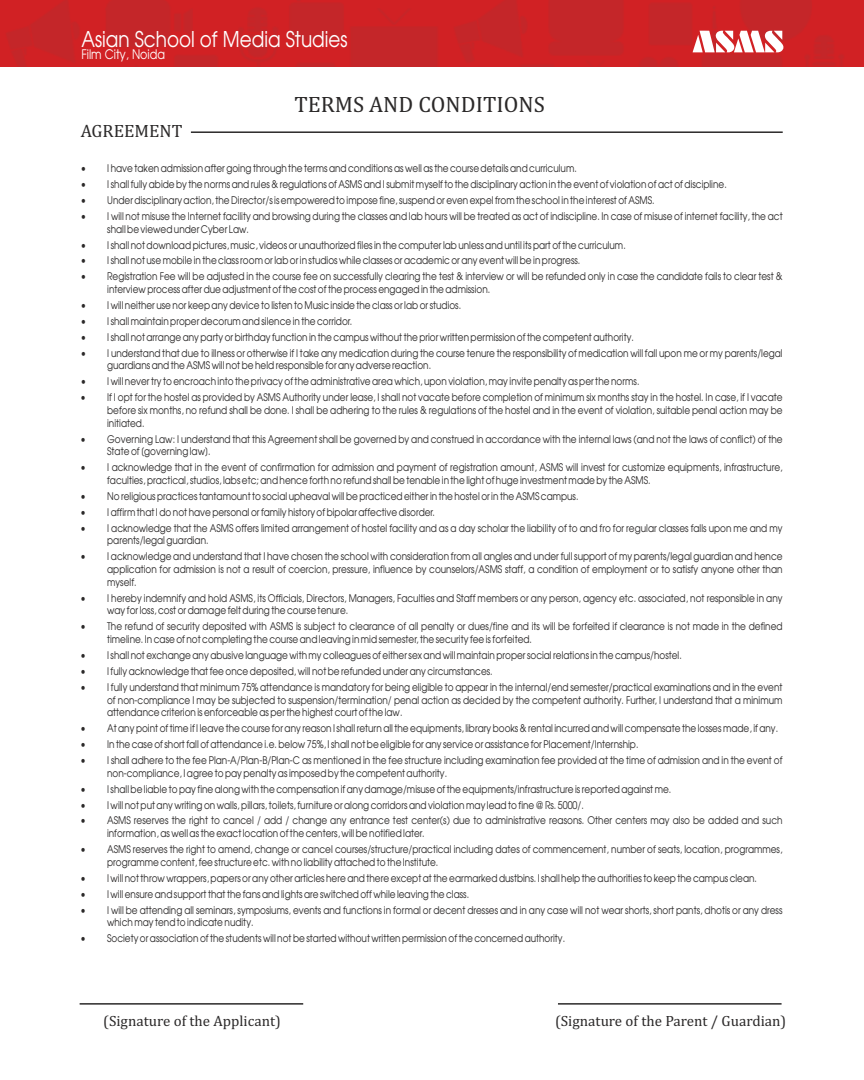
<style>
.page{position:relative;width:864px;height:1080px;background:#fff}
.page>*{position:absolute;margin:0;border:0;box-sizing:border-box;transform-origin:0 0}
.t1{font:22.5px "Cambria";color:#2b2929}
.t2{font:100 21.75px "Avant Garde";color:#fff}
.t3{font:18px "Cambria";color:#2b2929}
.t4{font:15px "Cambria";color:#2b2929}
.t5{font:100 13.2px "Avant Garde";color:#fff}
.t6{font:100 10.5px/12.8px "Avant Garde";color:#2b2929}
</style>
<div class="page">
<img style="left:0;top:0;width:864px;height:66px">
<hr style="left:191px;top:131px;width:592px;height:2px;background:#2b2929">
<hr style="left:558px;top:1003px;width:224px;height:2px;background:#2b2929">
<hr style="left:80px;top:1003px;width:223px;height:2px;background:#2b2929">
<svg style="left:693px;top:31px;width:90px;height:21px"></svg>
<h2 class="t2" style="left:81px;top:30px;width:268px">Asian School of Media Studies</h2>
<p class="t5" style="left:81px;top:49px;width:85px">Film City, Noida</p>
<h3 class="t3" style="left:81px;top:123px;width:103px">AGREEMENT</h3>
<h1 class="t1" style="left:295px;top:94px;width:252px">TERMS AND CONDITIONS</h1>
<p class="t6" style="left:81px;top:163px;width:498px">• I have taken admission after going through the terms and conditions as well as the course details and curriculum.</p>
<p class="t6" style="left:81px;top:179px;width:648px">• I shall fully abide by the norms and rules &amp; regulations of ASMS and I submit myself to the disciplinary action in the event of violation of act of discipline.</p>
<p class="t6" style="left:81px;top:195px;width:575px">• Under disciplinary action, the Director/s is empowered to impose fine, suspend or even expel from the school in the interest of ASMS.</p>
<p class="t6" style="left:107px;top:211px;width:677px;text-indent:-27px">• I will not misuse the Internet facility and browsing during the classes and lab hours will be treated as act of indiscipline. In case of misuse of internet facility, the act shall be viewed under Cyber Law.</p>
<p class="t6" style="left:81px;top:239px;width:547px">• I shall not download pictures, music, videos or unauthorized files in the computer lab unless and until its part of the curriculum.</p>
<p class="t6" style="left:81px;top:255px;width:501px">• I shall not use mobile in the class room or lab or in studios while classes or academic or any event will be in progress.</p>
<p class="t6" style="left:107px;top:271px;width:677px;text-indent:-27px">• Registration Fee will be adjusted in the course fee on successfully clearing the test &amp; interview or will be refunded only in case the candidate fails to clear test &amp; interview process after due adjustment of the cost of the process engaged in the admission.</p>
<p class="t6" style="left:81px;top:300px;width:382px">• I will neither use nor keep any device to listen to Music inside the class or lab or studios.</p>
<p class="t6" style="left:81px;top:316px;width:273px">• I shall maintain proper decorum and silence in the corridor.</p>
<p class="t6" style="left:81px;top:332px;width:555px">• I shall not arrange any party or birthday function in the campus without the prior written permission of the competent authority.</p>
<p class="t6" style="left:107px;top:348px;width:677px;text-indent:-27px">• I understand that due to illness or otherwise if I take any medication during the course tenure the responsibility of medication will fall upon me or my parents/legal guardians and the ASMS will not be held responsible for any adverse reaction.</p>
<p class="t6" style="left:81px;top:376px;width:560px">• I will never try to encroach into the privacy of the administrative area which, upon violation, may invite penalty as per the norms.</p>
<p class="t6" style="left:107px;top:392px;width:677px;text-align:justify;text-indent:-27px">• If I opt for the hostel as provided by ASMS Authority under lease, I shall not vacate before completion of minimum six months stay in the hostel. In case, if I vacate before six months, no refund shall be done. I shall be adhering to the rules &amp; regulations of the hostel and in the event of violation, suitable penal action may be initiated.</p>
<p class="t6" style="left:107px;top:433px;width:677px;text-indent:-27px">• Governing Law: I understand that this Agreement shall be governed by and construed in accordance with the internal laws (and not the laws of conflict) of the<br>State of [governing law].</p>
<p class="t6" style="left:107px;top:462px;width:677px;text-indent:-27px">• I acknowledge that in the event of confirmation for admission and payment of registration amount, ASMS will invest for customize equipments, infrastructure, faculties, practical, studios, labs etc; and hence forth no refund shall be tenable in the light of huge investment made by the ASMS.</p>
<p class="t6" style="left:81px;top:491px;width:499px">• No religious practices tantamount to social upheaval will be practiced either in the hostel or in the ASMS campus.</p>
<p class="t6" style="left:81px;top:507px;width:356px">• I affirm that I do not have personal or family history of bipolar affective disorder.</p>
<p class="t6" style="left:107px;top:523px;width:677px;text-indent:-27px">• I acknowledge that the ASMS offers limited arrangement of hostel facility and as a day scholar the liability of to and fro for regular classes falls upon me and my parents/legal guardian.</p>
<p class="t6" style="left:107px;top:551px;width:677px;text-align:justify;text-indent:-27px">• I acknowledge and understand that I have chosen the school with consideration from all angles and under full support of my parents/legal guardian and hence application for admission is not a result of coercion, pressure, influence by counselors/ASMS staff, a condition of employment or to satisfy anyone other than myself.</p>
<p class="t6" style="left:107px;top:593px;width:677px;text-indent:-27px">• I hereby indemnify and hold ASMS, its Officials, Directors, Managers, Faculties and Staff members or any person, agency etc. associated, not responsible in any way for loss, cost or damage felt during the course tenure.</p>
<p class="t6" style="left:107px;top:621px;width:677px;text-indent:-27px">• The refund of security deposited with ASMS is subject to clearance of all penalty or dues/fine and its will be forfeited if clearance is not made in the defined timeline. In case of not completing the course and leaving in mid semester, the security fee is forfeited.</p>
<p class="t6" style="left:81px;top:650px;width:603px">• I shall not exchange any abusive language with my colleagues of either sex and will maintain proper social relations in the campus/hostel.</p>
<p class="t6" style="left:81px;top:666px;width:414px">• I fully acknowledge that fee once deposited, will not be refunded under any circumstances.</p>
<p class="t6" style="left:107px;top:682px;width:677px;text-align:justify;text-indent:-27px">• I fully understand that minimum 75% attendance is mandatory for being eligible to appear in the internal/end semester/practical examinations and in the event of non-compliance I may be subjected to suspension/termination/ penal action as decided by the competent authority. Further, I understand that a minimum attendance criterion is enforceable as per the highest court of the law.</p>
<p class="t6" style="left:81px;top:723px;width:699px">• At any point of time if I leave the course for any reason I shall return all the equipments, library books &amp; rental incurred and will compensate the losses made, if any.</p>
<p class="t6" style="left:81px;top:739px;width:559px">• In the case of short fall of attendance i.e. below 75%, I shall not be eligible for any service or assistance for Placement/Internship.</p>
<p class="t6" style="left:107px;top:755px;width:677px;text-indent:-27px">• I shall adhere to the fee Plan-A/Plan-B/Plan-C as mentioned in the fee structure including examination fee provided at the time of admission and in the event of non-compliance, I agree to pay penalty as imposed by the competent authority.</p>
<p class="t6" style="left:81px;top:783px;width:592px">• I shall be liable to pay fine along with the compensation if any damage/misuse of the equipments/infrastructure is reported against me.</p>
<p class="t6" style="left:81px;top:799px;width:505px">• I will not put any writing on walls, pillars, toilets, furniture or along corridors and violation may lead to fine @ Rs. 5000/.</p>
<p class="t6" style="left:107px;top:815px;width:677px;text-indent:-27px">• ASMS reserves the right to cancel / add / change any entrance test center(s) due to administrative reasons. Other centers may also be added and such information, as well as the exact location of the centers, will be notified later.</p>
<p class="t6" style="left:107px;top:844px;width:677px;text-indent:-27px">• ASMS reserves the right to amend, change or cancel courses/structure/practical including dates of commencement, number of seats, location, programmes, programme content, fee structure etc. with no liability attached to the Institute.</p>
<p class="t6" style="left:81px;top:872px;width:678px">• I will not throw wrappers, papers or any other articles here and there except at the earmarked dustbins. I shall help the authorities to keep the campus clean.</p>
<p class="t6" style="left:81px;top:888px;width:390px">• I will ensure and support that the fans and lights are switched off while leaving the class.</p>
<p class="t6" style="left:107px;top:904px;width:677px;text-indent:-27px">• I will be attending all seminars, symposiums, events and functions in formal or decent dresses and in any case will not wear shorts, short pants, dhotis or any dress which may tend to indicate nudity.</p>
<p class="t6" style="left:81px;top:933px;width:486px">• Society or association of the students will not be started without written permission of the concerned authority.</p>
<h3 class="t4" style="left:103px;top:1014px;width:179px">(Signature of the Applicant)</h3>
<h3 class="t4" style="left:555px;top:1014px;width:233px">(Signature of the Parent / Guardian)</h3>
</div>
